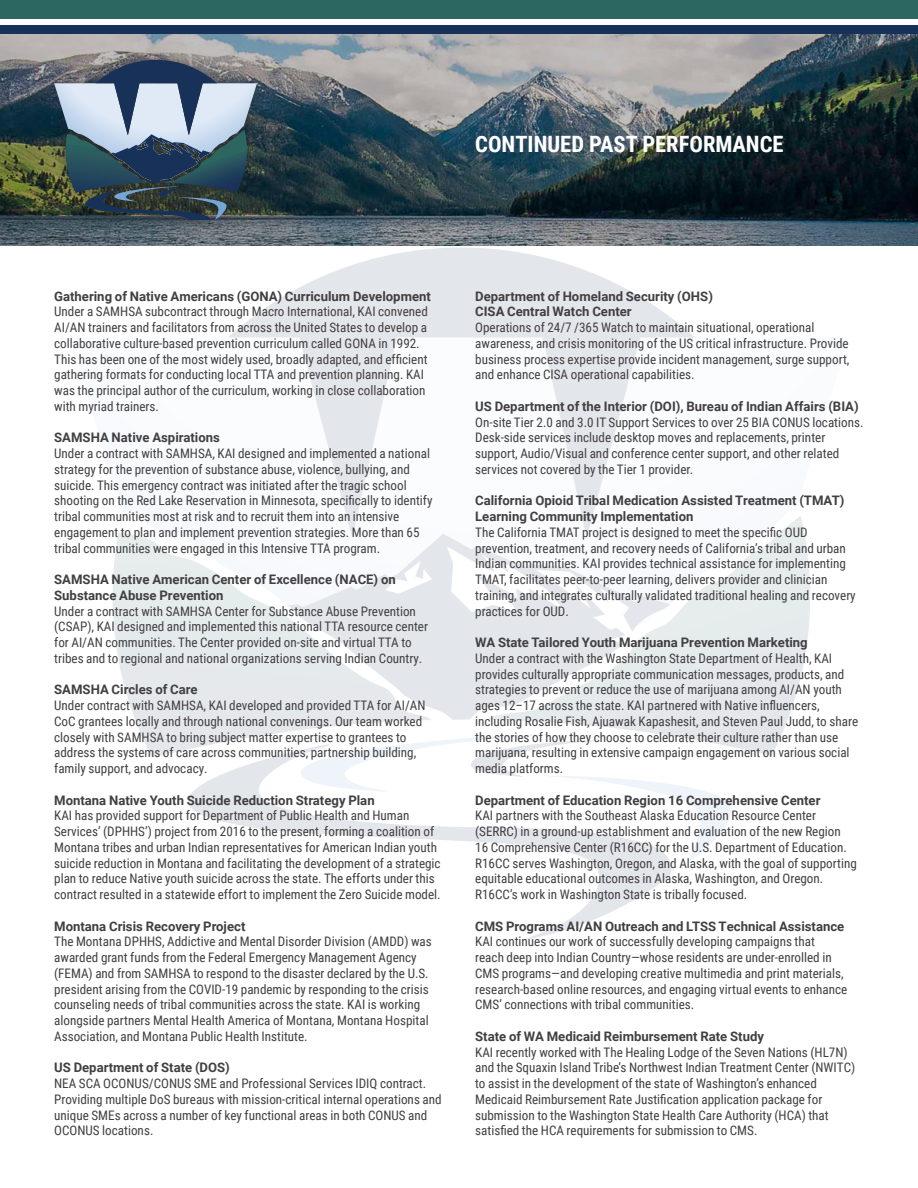
<style>
.page{position:relative;width:918px;height:1188px;background:#fff}
.page>*{position:absolute;margin:0;border:0;box-sizing:border-box;transform-origin:0 0}
.t1{font:700 22.5px "Roboto Condensed";color:#fff}
.t2{font:13.2px/15.8px "Roboto Condensed";color:#413f41}
.t3{font:700 13.2px/15.8px "Roboto";color:#413f41}
.s1{font-family:"Roboto";font-weight:700}
</style>
<div class="page">
<svg style="left:228px;top:248px;width:467px;height:284px"></svg>
<svg style="left:432px;top:534px;width:56px;height:186px;fill:#e3e6eb"></svg>
<svg style="left:188px;top:757px;width:483px;height:183px"></svg>
<svg style="left:300px;top:737px;width:432px;height:125px"></svg>
<svg style="left:113px;top:532px;width:319px;height:225px"></svg>
<svg style="left:488px;top:516px;width:322px;height:240px"></svg>
<img style="left:0;top:34px;width:918px;height:212px">
<div style="left:0;top:0;width:918px;height:19px;background:#2d6761"></div>
<div style="left:0;top:25px;width:918px;height:9px;background:#183159"></div>
<div style="left:43px;top:47px;width:226px;height:185px;background:#231f20;opacity:.51"></div>
<svg style="left:54px;top:60px;width:203px;height:159px;background:#647682"></svg>
<p class="t1" style="left:475px;top:128px;width:310px">CONTINUED PAST PERFORMANCE</p>
<p class="t2" style="left:54px;top:288px;width:378px"><span class="s1">Gathering of Native Americans (GONA) Curriculum Development </span>Under a SAMHSA subcontract through Macro International, KAI convened AI/AN trainers and facilitators from across the United States to develop a collaborative culture-based prevention curriculum called GONA in 1992.<br>This has been one of the most widely used, broadly adapted, and efficient gathering formats for conducting local TTA and prevention planning. KAI was the principal author of the curriculum, working in close collaboration with myriad trainers.</p>
<p class="t3" style="left:54px;top:429px;width:167px">SAMSHA Native Aspirations</p>
<p class="t2" style="left:54px;top:445px;width:380px">Under a contract with SAMHSA, KAI designed and implemented a national strategy for the prevention of substance abuse, violence, bullying, and suicide. This emergency contract was initiated after the tragic school shooting on the Red Lake Reservation in Minnesota, specifically to identify tribal communities most at risk and to recruit them into an intensive engagement to plan and implement prevention strategies. More than 65 tribal communities were engaged in this Intensive TTA program.</p>
<p class="t3" style="left:54px;top:571px;width:343px">SAMSHA Native American Center of Excellence (NACE) on<br>Substance Abuse Prevention</p>
<p class="t2" style="left:54px;top:603px;width:375px">Under a contract with SAMHSA Center for Substance Abuse Prevention (CSAP), KAI designed and implemented this national TTA resource center for AI/AN communities. The Center provided on-site and virtual TTA to tribes and to regional and national organizations serving Indian Country.</p>
<p class="t3" style="left:54px;top:681px;width:145px">SAMSHA Circles of Care</p>
<p class="t2" style="left:54px;top:697px;width:373px">Under contract with SAMHSA, KAI developed and provided TTA for AI/AN CoC grantees locally and through national convenings. Our team worked closely with SAMHSA to bring subject matter expertise to grantees to address the systems of care across communities, partnership building, family support, and advocacy.</p>
<p class="t3" style="left:54px;top:792px;width:322px">Montana Native Youth Suicide Reduction Strategy Plan</p>
<p class="t2" style="left:54px;top:807px;width:388px">KAI has provided support for Department of Public Health and Human Services’ (DPHHS’) project from 2016 to the present, forming a coalition of Montana tribes and urban Indian representatives for American Indian youth suicide reduction in Montana and facilitating the development of a strategic plan to reduce Native youth suicide across the state. The efforts under this contract resulted in a statewide effort to implement the Zero Suicide model.</p>
<p class="t3" style="left:54px;top:918px;width:193px">Montana Crisis Recovery Project</p>
<p class="t2" style="left:54px;top:933px;width:379px">The Montana DPHHS, Addictive and Mental Disorder Division (AMDD) was awarded grant funds from the Federal Emergency Management Agency (FEMA) and from SAMHSA to respond to the disaster declared by the U.S. president arising from the COVID-19 pandemic by responding to the crisis counseling needs of tribal communities across the state. KAI is working alongside partners Mental Health America of Montana, Montana Hospital Association, and Montana Public Health Institute.</p>
<p class="t3" style="left:54px;top:1059px;width:177px">US Department of State (DOS)</p>
<p class="t2" style="left:54px;top:1075px;width:389px">NEA SCA OCONUS/CONUS SME and Professional Services IDIQ contract.<br>Providing multiple DoS bureaus with mission-critical internal operations and unique SMEs across a number of key functional areas in both CONUS and OCONUS locations.</p>
<p class="t3" style="left:475px;top:288px;width:239px">Department of Homeland Security (OHS)<br>CISA Central Watch Center</p>
<p class="t2" style="left:475px;top:319px;width:376px">Operations of 24/7 /365 Watch to maintain situational, operational awareness, and crisis monitoring of the US critical infrastructure. Provide business process expertise provide incident management, surge support, and enhance CISA operational capabilities.</p>
<p class="t3" style="left:475px;top:398px;width:385px">US Department of the Interior (DOI), Bureau of Indian Affairs (BIA)</p>
<p class="t2" style="left:475px;top:414px;width:390px">On-site Tier 2.0 and 3.0 IT Support Services to over 25 BIA CONUS locations.<br>Desk-side services include desktop moves and replacements, printer support, Audio/Visual and conference center support, and other related services not covered by the Tier 1 provider.</p>
<p class="t3" style="left:475px;top:492px;width:371px">California Opioid Tribal Medication Assisted Treatment (TMAT)<br>Learning Community Implementation</p>
<p class="t2" style="left:475px;top:524px;width:382px">The California TMAT project is designed to meet the specific OUD prevention, treatment, and recovery needs of California’s tribal and urban Indian communities. KAI provides technical assistance for implementing TMAT, facilitates peer-to-peer learning, delivers provider and clinician training, and integrates culturally validated traditional healing and recovery practices for OUD.</p>
<p class="t3" style="left:475px;top:634px;width:334px">WA State Tailored Youth Marijuana Prevention Marketing</p>
<p class="t2" style="left:475px;top:650px;width:385px">Under a contract with the Washington State Department of Health, KAI provides culturally appropriate communication messages, products, and strategies to prevent or reduce the use of marijuana among AI/AN youth ages 12–17 across the state. KAI partnered with Native influencers, including Rosalie Fish, Ajuawak Kapashesit, and Steven Paul Judd, to share the stories of how they choose to celebrate their culture rather than use marijuana, resulting in extensive campaign engagement on various social media platforms.</p>
<p class="t3" style="left:475px;top:792px;width:347px">Department of Education Region 16 Comprehensive Center</p>
<p class="t2" style="left:475px;top:807px;width:383px">KAI partners with the Southeast Alaska Education Resource Center (SERRC) in a ground-up establishment and evaluation of the new Region 16 Comprehensive Center (R16CC) for the U.S. Department of Education.<br>R16CC serves Washington, Oregon, and Alaska, with the goal of supporting equitable educational outcomes in Alaska, Washington, and Oregon.<br>R16CC’s work in Washington State is tribally focused.</p>
<p class="t3" style="left:475px;top:918px;width:371px">CMS Programs AI/AN Outreach and LTSS Technical Assistance</p>
<p class="t2" style="left:475px;top:933px;width:374px">KAI continues our work of successfully developing campaigns that<br>reach deep into Indian Country—whose residents are under-enrolled in CMS programs—and developing creative multimedia and print materials, research-based online resources, and engaging virtual events to enhance CMS’ connections with tribal communities.</p>
<p class="t3" style="left:475px;top:1028px;width:290px">State of WA Medicaid Reimbursement Rate Study</p>
<p class="t2" style="left:475px;top:1044px;width:382px">KAI recently worked with The Healing Lodge of the Seven Nations (HL7N) and the Squaxin Island Tribe’s Northwest Indian Treatment Center (NWITC) to assist in the development of the state of Washington’s enhanced Medicaid Reimbursement Rate Justification application package for submission to the Washington State Health Care Authority (HCA) that satisfied the HCA requirements for submission to CMS.</p>
</div>
